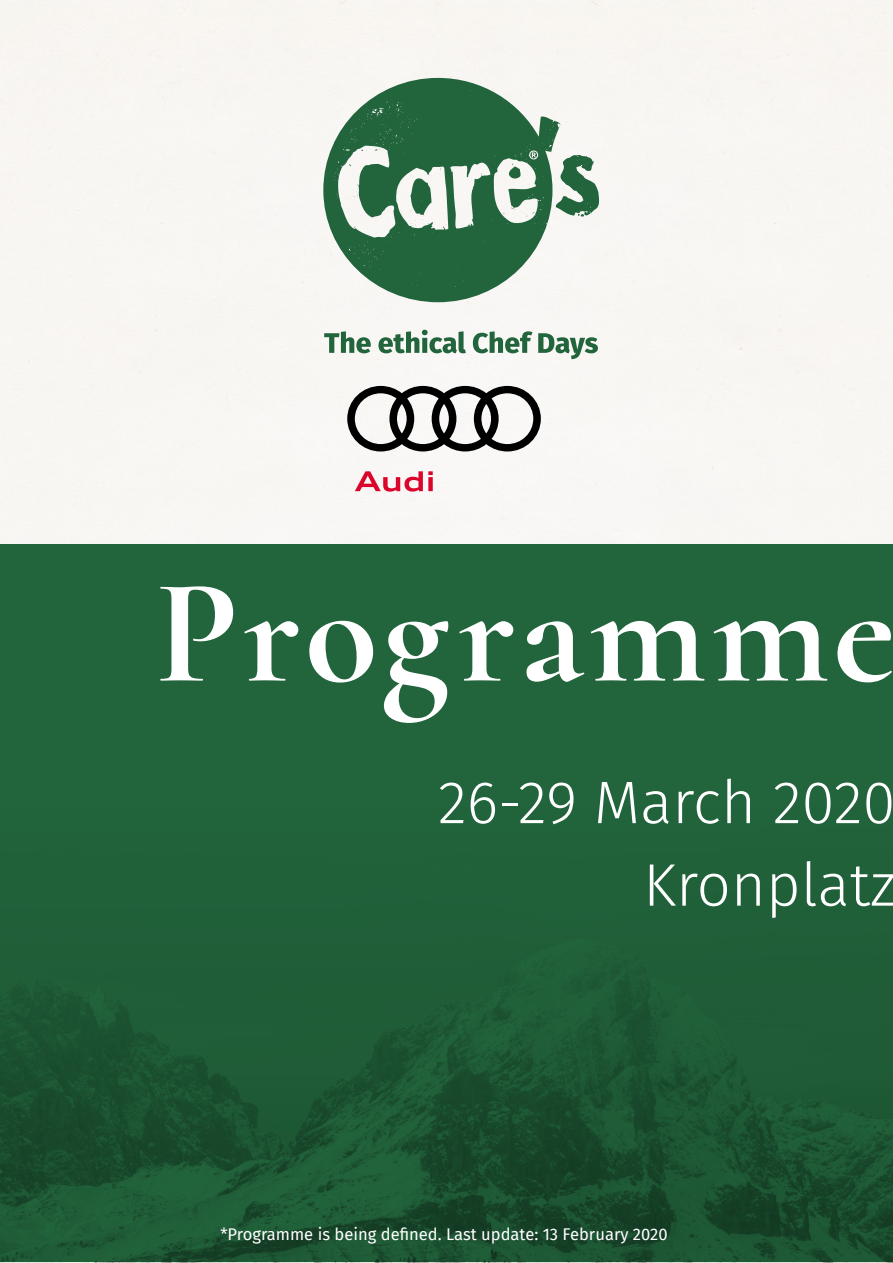
<style>
.page{position:relative;width:893px;height:1263px;background:#fff}
.page>*{position:absolute;margin:0;border:0;box-sizing:border-box;transform-origin:0 0}
.t1{font:700 150px "Cormorant";letter-spacing:.035em;color:#fff}
.t2{font:300 60px/82.5px "Fira Sans";color:#fff;text-align:right}
.t3{font:16.5px "Fira Sans";color:#fff}
</style>
<div class="page">
<div style="left:0;top:544px;width:893px;height:718px;background:#22643c"></div>
<svg style="left:355px;top:471px;width:78px;height:21px"></svg>
<svg style="left:347px;top:386px;width:194px;height:65px"></svg>
<svg style="left:324px;top:330px;width:274px;height:29px"></svg>
<svg style="left:323px;top:78px;width:276px;height:224px;fill:#22643c"></svg>
<svg style="left:0;top:949px;width:893px;height:314px;fill:#1e5935"></svg>
<h1 class="t1" style="left:156px;top:540px;width:741px">Programme</h1>
<h2 class="t2" style="left:438px;top:761px;width:459px">26-29 March 2020<br>Kronplatz</h2>
<p class="t3" style="left:220px;top:1222px;width:449px">*Programme is being defined. Last update: 13 February 2020</p>
</div>
